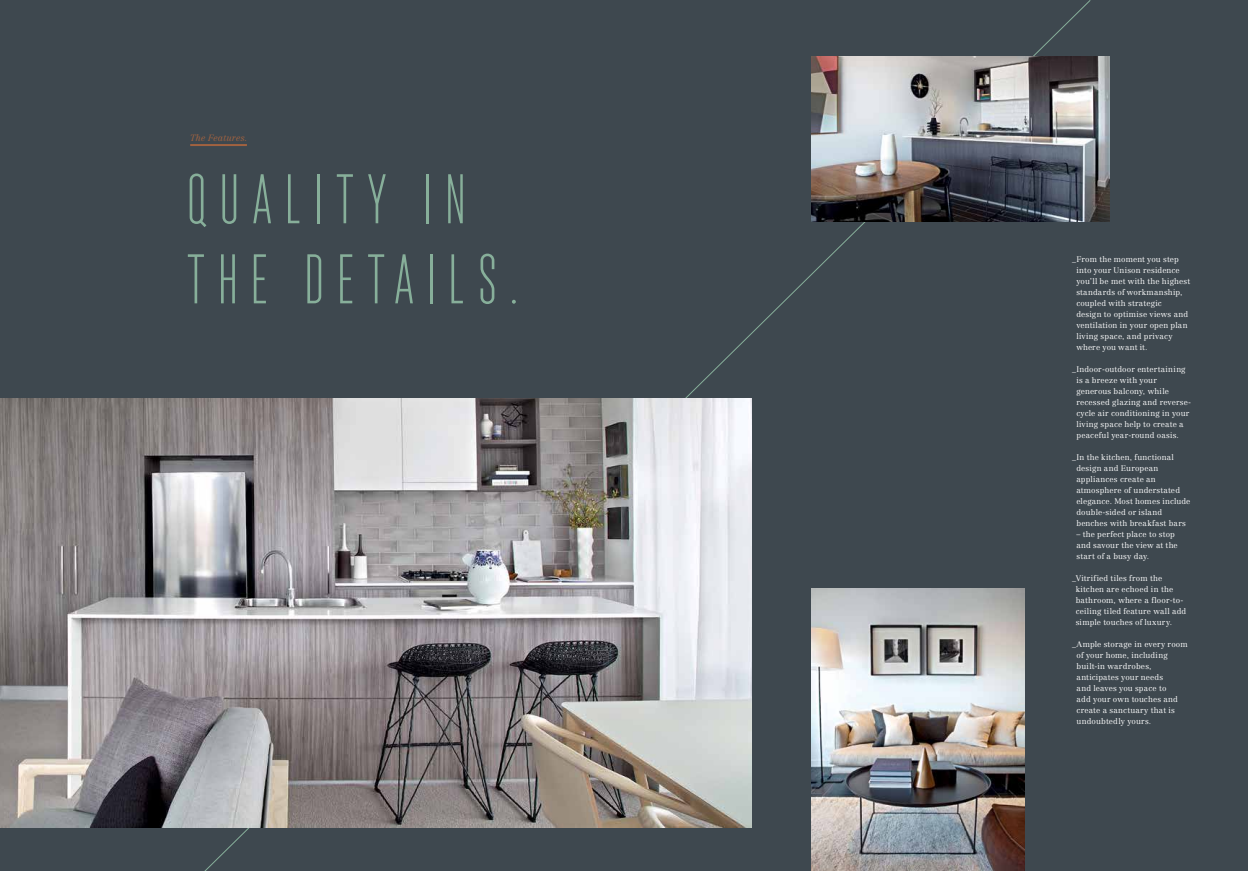
<style>
.page{position:relative;width:1248px;height:871px;background:#fff}
.page>*{position:absolute;margin:0;border:0;box-sizing:border-box;transform-origin:0 0}
.t1{font:300 70px/80px "Monopol";letter-spacing:.2em;color:#87af9a}
.t2{font:italic 300 9px "Centennial LT Std";color:#a16240}
.t3{font:300 8px/11px "Centennial LT Std";letter-spacing:.025em;color:#fff}
</style>
<div class="page">
<div style="left:0;top:0;width:1247px;height:870px;background:#3e484f"></div>
<img style="left:811px;top:588px;width:213px;height:282px">
<img style="left:0;top:398px;width:751px;height:429px">
<img style="left:811px;top:57px;width:298px;height:164px">
<hr style="left:190px;top:144px;width:57px;height:2px;background:#a16240">
<p class="t2" style="left:190px;top:132px;width:59px">The Features.</p>
<h1 class="t1" style="left:187px;top:158px;width:332px">QUALITY IN<br>THE DETAILS.</h1>
<p class="t3" style="left:1076px;top:253px;width:115px;text-indent:-4px">_From the moment you step into your Unison residence you’ll be met with the highest standards of workmanship, coupled with strategic<br>design to optimise views and ventilation in your open plan living space, and privacy where you want it.</p>
<p class="t3" style="left:1076px;top:363px;width:116px;text-indent:-4px">_Indoor-outdoor entertaining is a breeze with your generous balcony, while recessed glazing and reverse&shy;cycle air conditioning in your living space help to create a peaceful year-round oasis.</p>
<p class="t3" style="left:1076px;top:451px;width:115px;text-indent:-4px">_In the kitchen, functional design and European appliances create an atmosphere of understated elegance. Most homes include double-sided or island benches with breakfast bars</p>
<p class="t3" style="left:1076px;top:528px;width:103px">– the perfect place to stop and savour the view at the start of a busy day.</p>
<p class="t3" style="left:1075px;top:572px;width:112px;text-indent:-4px">_Vitrified tiles from the kitchen are echoed in the bathroom, where a floor-to&shy;ceiling tiled feature wall add simple touches of luxury.</p>
<p class="t3" style="left:1076px;top:638px;width:113px;text-indent:-4px">_Ample storage in every room of your home, including built-in wardrobes, anticipates your needs<br>and leaves you space to<br>add your own touches and create a sanctuary that is undoubtedly yours.</p>
</div>
